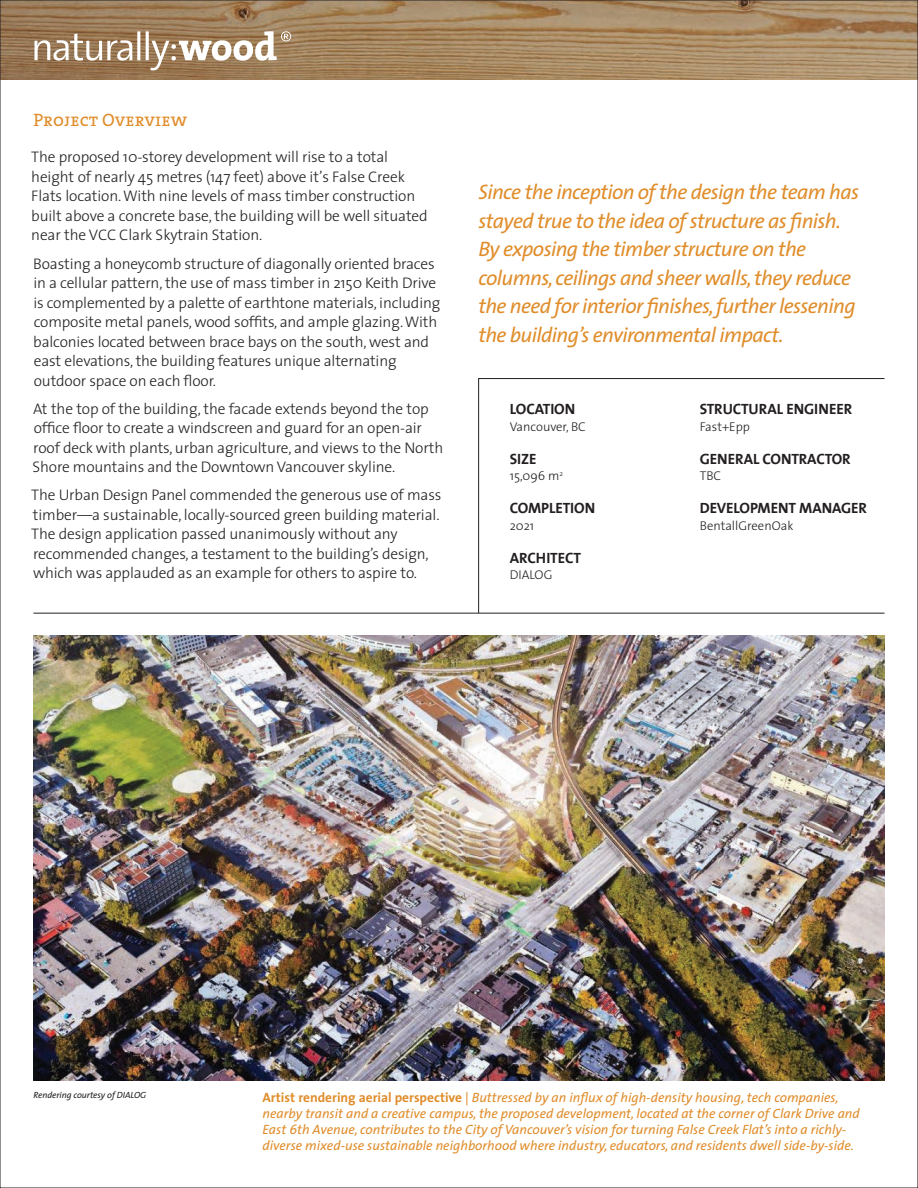
<style>
.page{position:relative;width:918px;height:1188px;background:#fff}
.page>*{position:absolute;margin:0;border:0;box-sizing:border-box;transform-origin:0 0}
.t1{font:italic 21px/28.5px "The Sans";letter-spacing:-.03em;color:#e08d2b}
.t2{font:18px "The Serif Caps";color:#e08d2b}
.t3{font:300 15.3px/19.5px "The Sans";letter-spacing:-.01em;color:#231f20}
.t4{font:15px "The Sans Bold Caps";letter-spacing:-.005em;color:#231f20}
.t5{font:italic 13.5px/16.2px "The Sans";color:#e08d2b}
.t6{font:300 12.75px "The Sans";color:#231f20}
.t7{font:italic 9px "The Sans";letter-spacing:-.005em;color:#231f20}
.s1{font-style:inherit}
.s2{font-weight:700;font-style:normal}
</style>
<div class="page">
<img style="left:33px;top:636px;width:852px;height:445px">
<img style="left:2px;top:2px;width:914px;height:77px">
<svg style="left:34px;top:31px;width:257px;height:39px"></svg>
<svg style="left:478px;top:378px;width:407px;height:235px"></svg>
<hr style="left:33px;top:613px;width:852px;height:1px;background:#231f20">
<svg style="left:917px;top:0;width:1px;height:1188px"></svg>
<p class="t2" style="left:33px;top:105px;width:155px">Project Overview</p>
<p class="t3" style="left:31px;top:147px;width:398px">The proposed 10-storey development will rise to a total height of nearly 45 met<span class="s1">re</span>s (147 feet) above it’s False Creek Flats location.With nine levels of mass timber construction built above a concrete base, the building will be well situated near the VCC Clark Skytrain Station.</p>
<p class="t3" style="left:33px;top:253px;width:409px">Boasting a honeycomb structure of diagonally oriented braces in a cellular pattern, the use of mass timber in 2150 Keith Drive is complemented by a palette of earthtone materials, including composite metal panels, wood soffits, and ample glazing. With balconies located between brace bays on the south, west and east elevations, the building features unique alternating outdoor space on each floor.</p>
<p class="t3" style="left:33px;top:398px;width:412px">At the top of the building, the facade extends beyond the top office floor to create a windscreen and guard for an open-air roof deck with plants, urban agriculture, and views to the North Shore mountains and the Downtown Vancouver skyline.</p>
<p class="t3" style="left:31px;top:485px;width:412px">The Urban Design Panel commended the generous use of mass timber—a sustainable, locally-sourced green building material.<br>The design application passed unanimously without any recommended changes, a testament to the building’s design, which was applauded as an example for others to aspire to.</p>
<p class="t1" style="left:478px;top:177px;width:382px">Since the inception of the design the team has stayed true to the idea of structure as finish.<br>By exposing the timber structure on the columns, ceilings and sheer walls, they reduce the need for interior finishes, further lessening the building’s environmental impact.</p>
<p class="t4" style="left:510px;top:397px;width:67px">LOCATION</p>
<p class="t6" style="left:510px;top:416px;width:78px">Vancouver, BC</p>
<p class="t4" style="left:510px;top:446px;width:28px">SIZE</p>
<p class="t6" style="left:510px;top:466px;width:55px">15,096 m<sup>2</sup></p>
<p class="t4" style="left:510px;top:496px;width:87px">COMPLETION</p>
<p class="t6" style="left:510px;top:515px;width:26px">2021</p>
<p class="t4" style="left:510px;top:545px;width:73px">ARCHITECT</p>
<p class="t6" style="left:510px;top:565px;width:44px">DIALOG</p>
<p class="t4" style="left:700px;top:397px;width:154px">STRUCTURAL ENGINEER</p>
<p class="t6" style="left:700px;top:416px;width:52px">Fast+Epp</p>
<p class="t4" style="left:700px;top:446px;width:152px">GENERAL CONTRACTOR</p>
<p class="t6" style="left:700px;top:466px;width:23px">TBC</p>
<p class="t4" style="left:700px;top:496px;width:169px">DEVELOPMENT MANAGER</p>
<p class="t6" style="left:700px;top:515px;width:95px">BentallGreenOak</p>
<p class="t7" style="left:33px;top:1088px;width:114px">Rendering courtesy of DIALOG</p>
<p class="t5" style="left:262px;top:1089px;width:599px"><span class="s2">Artist rendering aerial perspective</span> | Buttressed by an influx of high-density housing, tech companies, nearby transit and a creative campus, the proposed development, located at the corner of Clark Drive and East 6th Avenue, contributes to the City of Vancouver’s vision for turning False Creek Flat’s into a richly&shy;diverse mixed-use sustainable neighborhood where industry, educators, and residents dwell side-by-side.</p>
</div>
